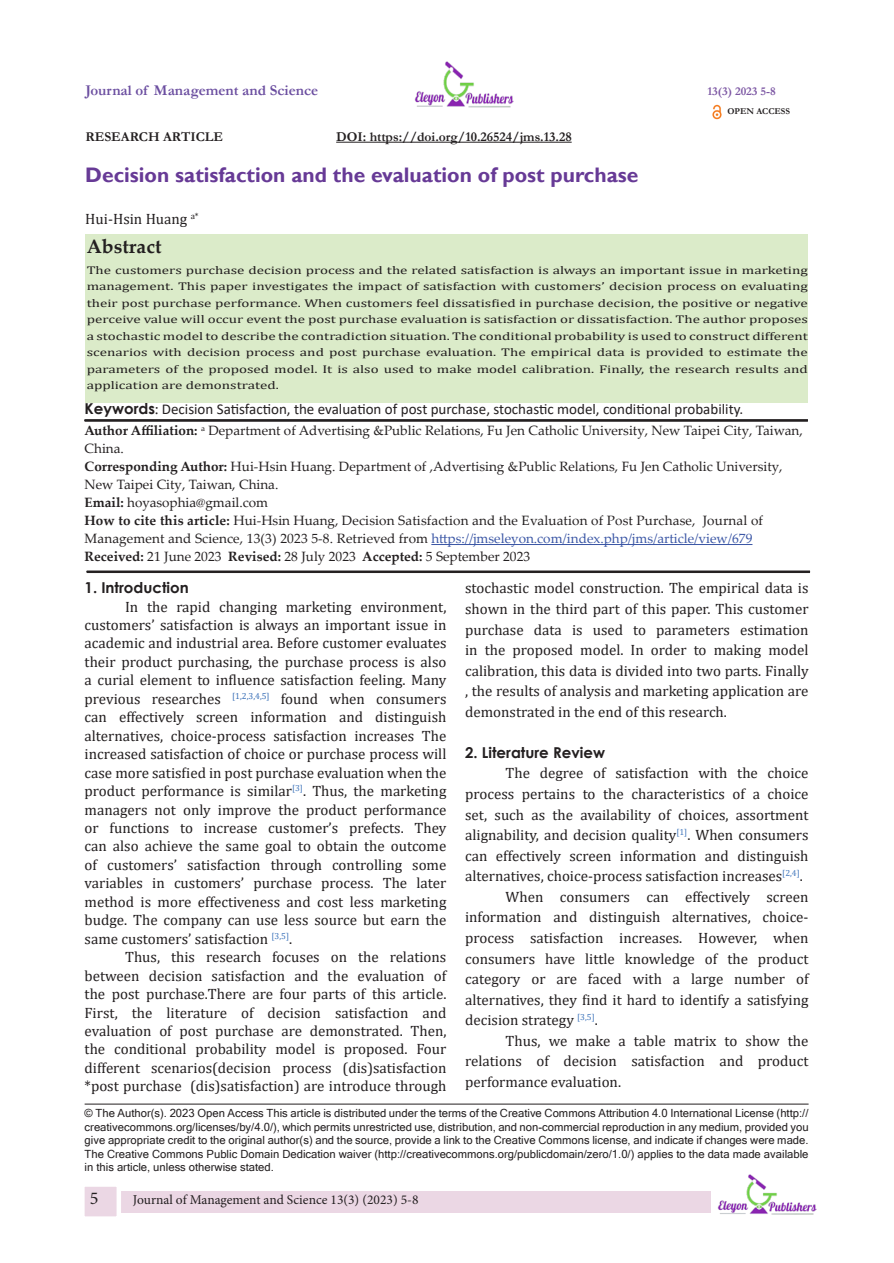
<style>
.page{position:relative;width:894px;height:1263px;background:#fff}
.page>*{position:absolute;margin:0;border:0;box-sizing:border-box;transform-origin:0 0}
.t1{font:700 21px "Gill Sans";color:#673a96}
.t2{font:700 19.5px "Palatino Linotype";color:#231f20}
.t3{font:18px "Minion Pro";color:#231f20}
.t4{font:15px/18.5px "Cambria";color:#231f20;text-align:justify}
.t5{font:15px "Calibri";color:#231f20}
.t6{font:700 15px "Century Gothic";color:#231f20}
.t7{font:700 15px "Garamond";color:#6b4ea0}
.t8{font:13.5px/18px "Palatino Linotype";color:#231f20}
.t9{font:700 13.5px "Garamond";color:#231f20}
.t10{font:13.5px "Minion Pro";color:#231f20}
.t11{font:700 12px "Garamond";color:#7d58a4}
.t12{font:11.25px/16.5px "Cambria";color:#231f20;text-align:justify;scale:1.33 1}
.t13{font:11.25px/13.5px "Microsoft Sans Serif";color:#231f20;text-align:justify}
.t14{font:700 9px "Garamond";color:#231f20}
.s1{font-family:"Century Gothic";font-weight:700}
.s2{font-family:"Gill Sans"}
.s3{font-weight:700}
.s4{color:#3a56a5}
</style>
<div class="page">
<div style="left:121px;top:1190px;width:589px;height:22px;background:#ebd7e4"></div>
<div style="left:80px;top:1182px;width:41px;height:38px;background:#ebd7e4;border:4px solid #fff"></div>
<img style="left:700px;top:1174px;width:117px;height:41px">
<img style="left:414px;top:62px;width:100px;height:46px">
<img style="left:712px;top:104px;width:10px;height:16px">
<hr style="left:85px;top:419px;width:722px;height:1px;background:#231f20">
<hr style="left:85px;top:420px;width:722px;height:1px;background:#231f20">
<hr style="left:85px;top:421px;width:722px;height:1px;background:#231f20">
<hr style="left:431px;top:544px;width:321px;height:1px;background:#3a56a5">
<div style="left:86px;top:234px;width:721px;height:168px;background:#dbebc9"></div>
<hr style="left:87px;top:571px;width:722px;height:1px;background:#231f20">
<hr style="left:87px;top:572px;width:722px;height:1px;background:#231f20">
<hr style="left:85px;top:1103px;width:723px;height:1px;background:#231f20">
<hr style="left:336px;top:142px;width:235px;height:1px;background:#231f20">
<p class="t7" style="left:85px;top:80px;width:234px">Journal of Management and Science</p>
<p class="t9" style="left:85px;top:128px;width:139px">RESEARCH ARTICLE</p>
<p class="t9" style="left:336px;top:128px;width:237px">DOI: https://doi.org/10.26524/jms.13.28</p>
<p class="t1" style="left:85px;top:163px;width:554px">Decision satisfaction and the evaluation of post purchase</p>
<p class="t4" style="left:85px;top:210px;width:115px">Hui-Hsin Huang <sup>a*</sup></p>
<p class="t2" style="left:87px;top:233px;width:76px">Abstract</p>
<p class="t11" style="left:707px;top:83px;width:70px">13(3) 2023 5-8</p>
<p class="t14" style="left:727px;top:105px;width:64px">OPEN ACCESS</p>
<p class="t12" style="left:87px;top:261px;width:543px">The customers purchase decision process and the related satisfaction is always an important issue in marketing management. This paper investigates the impact of satisfaction with customers’ decision process on evaluating their post purchase performance. When customers feel dissatisfied in purchase decision, the positive or negative perceive value will occur event the post purchase evaluation is satisfaction or dissatisfaction. The author proposes a stochastic model to describe the contradiction situation. The conditional probability is used to construct different scenarios with decision process and post purchase evaluation. The empirical data is provided to estimate the parameters of the proposed model. It is also used to make model calibration. Finally, the research results and application are demonstrated.</p>
<p class="t5" style="left:85px;top:398px;width:660px"><span class="s1">Keywords</span><span class="s2">:</span> Decision Satisfaction, the evaluation of post purchase, stochastic model, conditional probability.</p>
<p class="t8" style="left:85px;top:421px;width:719px"><span class="s3">Author Affiliation:</span> <sup>a</sup> Department of Advertising &amp;Public Relations, Fu Jen Catholic University, New Taipei City, Taiwan,<br>China.</p>
<p class="t8" style="left:85px;top:457px;width:699px"><span class="s3">Corresponding Author:</span> Hui-Hsin Huang. Department of ,Advertising &amp;Public Relations, Fu Jen Catholic University,<br>New Taipei City, Taiwan, China.</p>
<p class="t8" style="left:85px;top:493px;width:185px"><span class="s3">Email:</span> hoyasophia@gmail.com</p>
<p class="t8" style="left:85px;top:511px;width:679px"><span class="s3">How to cite this article:</span> Hui-Hsin Huang, Decision Satisfaction and the Evaluation of Post Purchase, Journal of<br>Management and Science, 13(3) 2023 5-8. Retrieved from <span class="s4">https://jmseleyon.com/index.php/jms/article/view/679</span></p>
<p class="t8" style="left:85px;top:547px;width:447px"><span class="s3">Received:</span> 21 June 2023 <span class="s3">Revised:</span> 28 July 2023 <span class="s3">Accepted:</span> 5 September 2023</p>
<p class="t6" style="left:85px;top:576px;width:106px">1. Introduction</p>
<p class="t4" style="left:85px;top:597px;width:363px;text-indent:41px">In the rapid changing marketing environment, customers’ satisfaction is always an important issue in academic and industrial area. Before customer evaluates their product purchasing, the purchase process is also a curial element to influence satisfaction feeling. Many previous researches <sup>[1,2,3,4,5]</sup> found when consumers can effectively screen information and distinguish alternatives, choice-process satisfaction increases The increased satisfaction of choice or purchase process will case more satisfied in post purchase evaluation when the product performance is similar<sup>[3]</sup>. Thus, the marketing managers not only improve the product performance or functions to increase customer’s prefects. They can also achieve the same goal to obtain the outcome of customers’ satisfaction through controlling some variables in customers’ purchase process. The later method is more effectiveness and cost less marketing budge. The company can use less source but earn the same customers’ satisfaction <sup>[3,5]</sup>.</p>
<p class="t4" style="left:85px;top:947px;width:363px;text-indent:41px">Thus, this research focuses on the relations between decision satisfaction and the evaluation of the post purchase.There are four parts of this article.<br>First, the literature of decision satisfaction and evaluation of post purchase are demonstrated. Then, the conditional probability model is proposed. Four different scenarios(decision process (dis)satisfaction *post purchase (dis)satisfaction) are introduce through</p>
<p class="t4" style="left:465px;top:578px;width:345px;line-height:20.5px">stochastic model construction. The empirical data is shown in the third part of this paper. This customer purchase data is used to parameters estimation in the proposed model. In order to making model calibration, this data is divided into two parts. Finally , the results of analysis and marketing application are demonstrated in the end of this research.</p>
<p class="t6" style="left:465px;top:741px;width:141px">2. Literature Review</p>
<p class="t4" style="left:465px;top:763px;width:345px;line-height:20.5px;text-indent:40px">The degree of satisfaction with the choice process pertains to the characteristics of a choice set, such as the availability of choices, assortment alignability, and decision quality<sup>[1]</sup>. When consumers can effectively screen information and distinguish alternatives, choice-process satisfaction increases<sup>[2,4]</sup>.</p>
<p class="t4" style="left:465px;top:886px;width:345px;line-height:20.5px;text-indent:40px">When consumers can effectively screen information and distinguish alternatives, choice&shy;process satisfaction increases. However, when consumers have little knowledge of the product category or are faced with a large number of alternatives, they find it hard to identify a satisfying decision strategy <sup>[3,5]</sup>.</p>
<p class="t4" style="left:465px;top:1030px;width:345px;line-height:20.5px;text-indent:40px">Thus, we make a table matrix to show the relations of decision satisfaction and product performance evaluation.</p>
<p class="t13" style="left:85px;top:1106px;width:725px">© The Author(s). 2023 Open Access This article is distributed under the terms of the Creative Commons Attribution 4.0 International License (http:// creativecommons.org/licenses/by/4.0/), which permits unrestricted use, distribution, and non-commercial reproduction in any medium, provided you give appropriate credit to the original author(s) and the source, provide a link to the Creative Commons license, and indicate if changes were made.<br>The Creative Commons Public Domain Dedication waiver (http://creativecommons.org/publicdomain/zero/1.0/) applies to the data made available in this article, unless otherwise stated.</p>
<p class="t3" style="left:90px;top:1185px;width:10px">5</p>
<p class="t10" style="left:133px;top:1190px;width:287px">Journal of Management and Science 13(3) (2023) 5-8</p>
</div>
